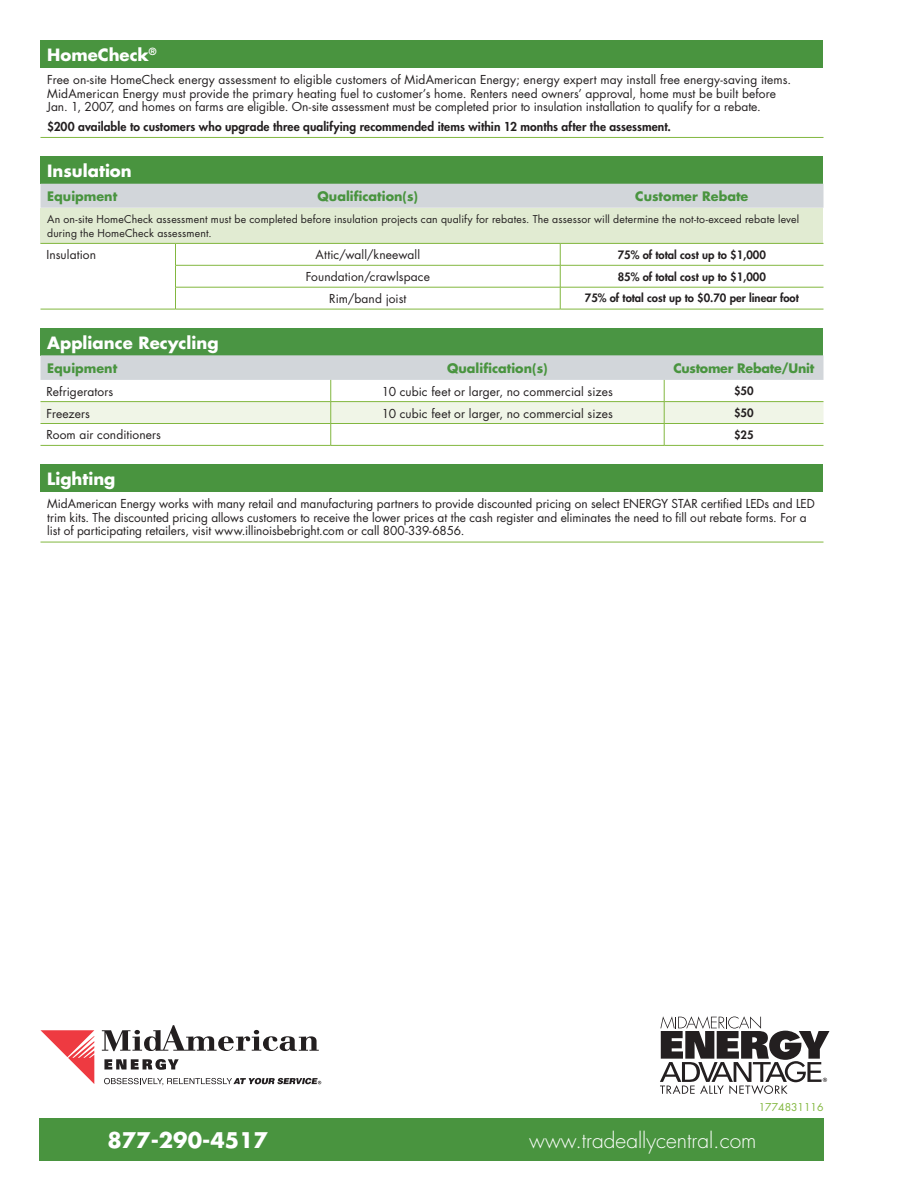
<style>
.page{position:relative;width:918px;height:1188px;background:#fff}
.page>*{position:absolute;margin:0;border:0;box-sizing:border-box;transform-origin:0 0}
.t1{font:300 21px "Futura Std";color:#fff}
.t2{font:700 21px "Futura Std";color:#fff}
.t3{font:700 16.5px "Futura Std";color:#fff}
.t4{font:700 12.75px "Futura Std";color:#49943f}
.t5{font:700 12.75px "Futura Std";letter-spacing:-.02em;color:#49943f}
.t6{font:12px/13.5px "Futura Std";color:#231f20}
.t7{font:800 12px "Futura Std";letter-spacing:.01em;color:#231f20}
.t8{font:800 11.25px "Futura Std";color:#231f20}
.t9{font:10.5px/13.5px "Futura Std";letter-spacing:.015em;color:#231f20}
.t10{font:10.5px "Futura Std";color:#82b73f}
</style>
<div class="page">
<div style="left:40px;top:1119px;width:784px;height:42px;background:#49943f"></div>
<div style="left:40px;top:40px;width:784px;height:28px;background:#49943f"></div>
<hr style="left:40px;top:137px;width:784px;height:1px;background:#82b73f">
<div style="left:40px;top:157px;width:784px;height:27px;background:#49943f"></div>
<div style="left:40px;top:184px;width:784px;height:24px;background:#d2d6da"></div>
<div style="left:40px;top:208px;width:784px;height:35px;background:#e1ebd2"></div>
<hr style="left:40px;top:243px;width:136px;height:1px;background:#82b73f">
<hr style="left:176px;top:243px;width:384px;height:1px;background:#82b73f">
<hr style="left:560px;top:243px;width:264px;height:1px;background:#82b73f">
<hr style="left:175px;top:265px;width:385px;height:1px;background:#82b73f">
<hr style="left:560px;top:265px;width:264px;height:1px;background:#82b73f">
<hr style="left:175px;top:287px;width:385px;height:1px;background:#82b73f">
<hr style="left:560px;top:287px;width:264px;height:1px;background:#82b73f">
<hr style="left:40px;top:309px;width:136px;height:1px;background:#82b73f">
<hr style="left:176px;top:309px;width:384px;height:1px;background:#82b73f">
<hr style="left:560px;top:309px;width:264px;height:1px;background:#82b73f">
<svg style="left:175px;top:244px;width:1px;height:65px"></svg>
<svg style="left:560px;top:244px;width:1px;height:65px"></svg>
<div style="left:40px;top:328px;width:784px;height:27px;background:#4a9543"></div>
<hr style="left:40px;top:445px;width:291px;height:1px;background:#82b73f">
<hr style="left:331px;top:445px;width:333px;height:1px;background:#82b73f">
<hr style="left:664px;top:445px;width:159px;height:1px;background:#82b73f">
<svg style="left:40px;top:355px;width:784px;height:90px"></svg>
<div style="left:40px;top:465px;width:784px;height:27px;background:#49943f"></div>
<hr style="left:40px;top:542px;width:784px;height:1px;background:#82b73f">
<svg style="left:104px;top:1059px;width:75px;height:11px"></svg>
<svg style="left:102px;top:1025px;width:217px;height:26px"></svg>
<svg style="left:40px;top:1030px;width:54px;height:54px"></svg>
<svg style="left:104px;top:1078px;width:217px;height:7px"></svg>
<svg style="left:660px;top:1016px;width:170px;height:78px"></svg>
<h2 class="t3" style="left:47px;top:44px;width:111px">HomeCheck<sup>®</sup></h2>
<p class="t6" style="left:47px;top:73px;width:746px">Free on-site HomeCheck energy assessment to eligible customers of MidAmerican Energy; energy expert may install free energy-saving items.<br>MidAmerican Energy must provide the primary heating fuel to customer’s home. Renters need owners’ approval, home must be built before<br>Jan. 1, 2007, and homes on farms are eligible. On-site assessment must be completed prior to insulation installation to qualify for a rebate.</p>
<p class="t7" style="left:47px;top:119px;width:625px">$200 available to customers who upgrade three qualifying recommended items within 12 months after the assessment.</p>
<h2 class="t3" style="left:47px;top:160px;width:86px">Insulation</h2>
<p class="t4" style="left:47px;top:188px;width:72px">Equipment</p>
<p class="t4" style="left:318px;top:188px;width:102px">Qualification(s)</p>
<p class="t4" style="left:635px;top:188px;width:115px">Customer Rebate</p>
<p class="t9" style="left:47px;top:213px;width:753px">An on-site HomeCheck assessment must be completed before insulation projects can qualify for rebates. The assessor will determine the not-to-exceed rebate level during the HomeCheck assessment.</p>
<p class="t6" style="left:46px;top:248px;width:51px">Insulation</p>
<p class="t6" style="left:316px;top:248px;width:106px">Attic/wall/kneewall</p>
<p class="t8" style="left:618px;top:247px;width:150px">75% of total cost up to $1,000</p>
<p class="t6" style="left:306px;top:270px;width:126px">Foundation/crawlspace</p>
<p class="t8" style="left:618px;top:269px;width:150px">85% of total cost up to $1,000</p>
<p class="t6" style="left:329px;top:292px;width:79px">Rim/band joist</p>
<p class="t8" style="left:585px;top:291px;width:216px">75% of total cost up to $0.70 per linear foot</p>
<h2 class="t3" style="left:47px;top:331px;width:173px">Appliance Recycling</h2>
<p class="t4" style="left:47px;top:359px;width:72px">Equipment</p>
<p class="t4" style="left:447px;top:359px;width:102px">Qualification(s)</p>
<p class="t5" style="left:673px;top:359px;width:143px">Customer Rebate/Unit</p>
<p class="t6" style="left:46px;top:385px;width:68px">Refrigerators</p>
<p class="t6" style="left:382px;top:385px;width:232px">10 cubic feet or larger, no commercial sizes</p>
<p class="t8" style="left:734px;top:384px;width:21px">$50</p>
<p class="t6" style="left:46px;top:406px;width:45px">Freezers</p>
<p class="t6" style="left:382px;top:406px;width:232px">10 cubic feet or larger, no commercial sizes</p>
<p class="t8" style="left:734px;top:406px;width:21px">$50</p>
<p class="t6" style="left:46px;top:428px;width:116px">Room air conditioners</p>
<p class="t8" style="left:734px;top:428px;width:21px">$25</p>
<h2 class="t3" style="left:47px;top:468px;width:70px">Lighting</h2>
<p class="t6" style="left:47px;top:497px;width:769px">MidAmerican Energy works with many retail and manufacturing partners to provide discounted pricing on select ENERGY STAR certified LEDs and LED trim kits. The discounted pricing allows customers to receive the lower prices at the cash register and eliminates the need to fill out rebate forms. For a list of participating retailers, visit www.illinoisbebright.com or call 800-339-6856.</p>
<p class="t10" style="left:759px;top:1101px;width:66px">1774831116</p>
<h1 class="t2" style="left:107px;top:1126px;width:162px">877-290-4517</h1>
<h1 class="t1" style="left:529px;top:1127px;width:229px">www.tradeallycentral.com</h1>
</div>
